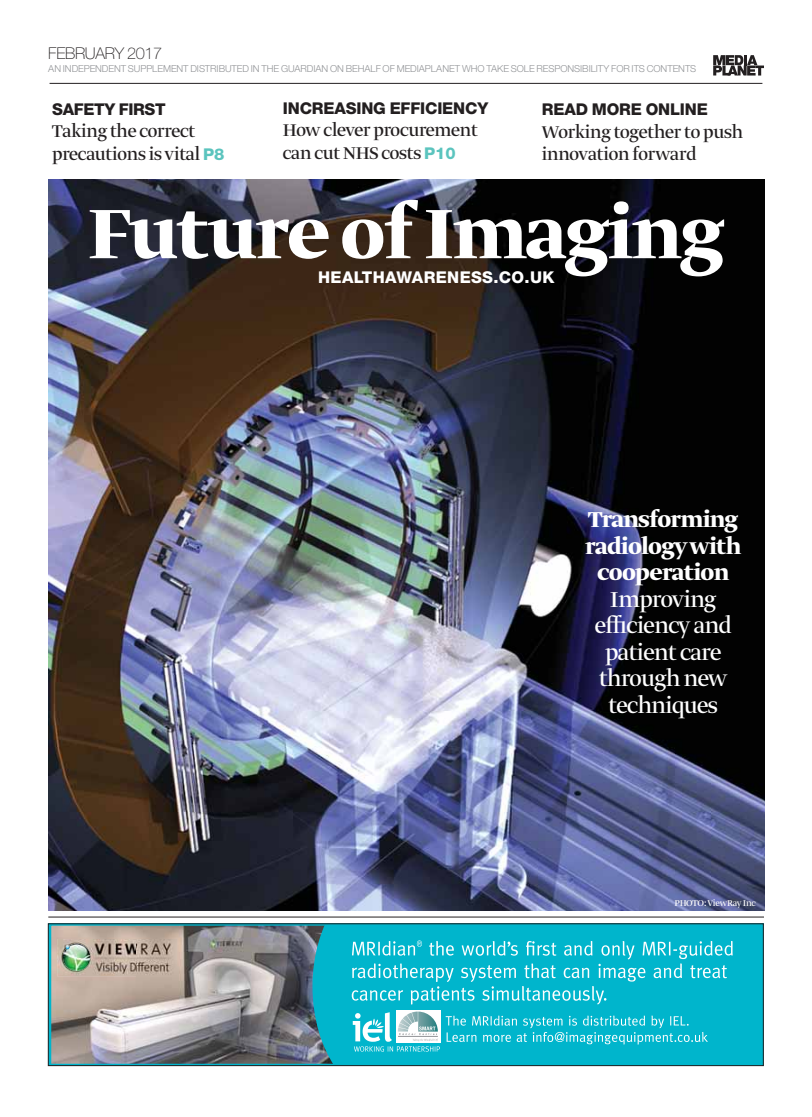
<style>
.page{position:relative;width:812px;height:1117px;background:#fff}
.page>*{position:absolute;margin:0;border:0;box-sizing:border-box;transform-origin:0 0}
.t1{font:700 82.5px "Greta Display Std";letter-spacing:-.02em;color:#fff}
.t2{font:25.5px/26.5px "Greta Display";letter-spacing:-.02em;color:#fff;text-align:center}
.t3{font:700 25.5px/26.5px "Greta Display Std";letter-spacing:-.03em;color:#fff;text-align:center}
.t4{font:20px/22.5px "Greta Display";letter-spacing:-.01em;color:#231f20}
.t5{font:800 16.25px "Helvetica Neue MP Pro";letter-spacing:-.01em;color:#231f20}
.t6{font:800 16.25px "Helvetica Neue MP Pro";letter-spacing:.02em;color:#fff}
.t7{font:100 16.25px "Helvetica Neue MP Pro";letter-spacing:-.02em;color:#231f20}
.t8{font:10px "Greta Display Pro";letter-spacing:-.02em;color:#fff}
.t9{font:300 9.62px "Helvetica Neue MP Pro";letter-spacing:-.005em;color:#939598}
.s1{font-family:"Helvetica Neue MP Pro";font-weight:800;font-size:16.25px;color:#5bc4be}
</style>
<div class="page">
<img style="left:50px;top:925px;width:711px;height:138px">
<svg style="left:312px;top:925px;width:420px;height:138px;background:#20bace"></svg>
<div style="left:48px;top:923px;width:715px;height:142px;border:1px solid #231f20"></div>
<hr style="left:48px;top:916px;width:715px;height:1px;background:#231f20">
<img style="left:48px;top:179px;width:715px;height:731px">
<svg style="left:713px;top:55px;width:50px;height:20px"></svg>
<hr style="left:50px;top:83px;width:712px;height:1px;background:#231f20">
<p class="t7" style="left:48px;top:47px;width:115px">FEBRUARY 2017</p>
<p class="t9" style="left:48px;top:65px;width:649px">AN INDEPENDENT SUPPLEMENT DISTRIBUTED IN THE GUARDIAN ON BEHALF OF MEDIAPLANET WHO TAKE SOLE RESPONSIBILITY FOR ITS CONTENTS</p>
<p class="t5" style="left:283px;top:102px;width:207px">INCREASING EFFICIENCY</p>
<p class="t4" style="left:283px;top:120px;width:196px">How clever procurement can cut NHS costs <span class="s1">P10</span></p>
<p class="t5" style="left:52px;top:103px;width:115px">SAFETY FIRST</p>
<p class="t4" style="left:52px;top:122px;width:173px">Taking the correct precautions is vital <span class="s1">P8</span></p>
<p class="t5" style="left:541px;top:104px;width:167px">READ MORE ONLINE</p>
<p class="t4" style="left:541px;top:122px;width:202px">Working together to push innovation forward</p>
<h1 class="t1" style="left:88px;top:199px;width:637px">Future of Imaging</h1>
<p class="t6" style="left:318px;top:271px;width:238px">HEALTHAWARENESS.CO.UK</p>
<p class="t3" style="left:585px;top:508px;width:157px">Transforming radiology with cooperation</p>
<p class="t2" style="left:594px;top:588px;width:138px">Improving efficiency and patient care through new techniques</p>
<p class="t8" style="left:674px;top:898px;width:83px">PHOTO: ViewRay Inc</p>
</div>
